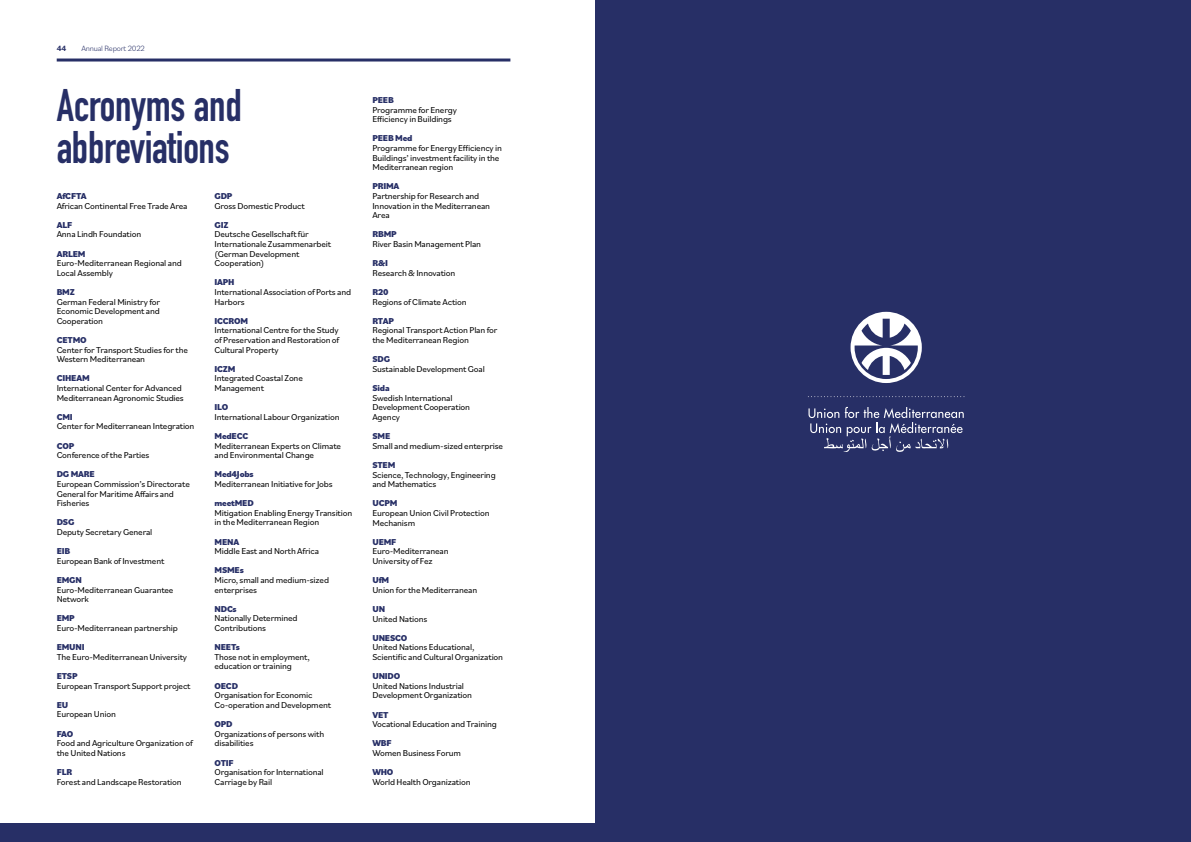
<style>
.page{position:relative;width:1191px;height:842px;background:#fff}
.page>*{position:absolute;margin:0;border:0;box-sizing:border-box;transform-origin:0 0}
.t1{font:700 45px/42px "DIN Condensed";letter-spacing:-.01em;color:#272f66;scale:.94 1}
.t2{font:9px/9.6px "Bilo";letter-spacing:-.02em;color:#000}
.t3{font:800 9px "Bilo";letter-spacing:-.02em;color:#272f66}
.t4{font:300 8px "Bilo";letter-spacing:-.03em;color:#272f66}
.t5{font:700 8px "Bilo";color:#272f66}
</style>
<div class="page">
<div style="left:0;top:823px;width:1191px;height:19px;background:#272f66"></div>
<hr style="left:57px;top:59px;width:453px;height:3px;background:#272f66">
<div style="left:595px;top:0;width:596px;height:842px;background:#272f66"></div>
<svg style="left:808px;top:396px;width:156px;height:1px"></svg>
<svg style="left:808px;top:407px;width:155px;height:45px"></svg>
<svg style="left:850px;top:312px;width:71px;height:71px"></svg>
<p class="t5" style="left:57px;top:43px;width:11px">44</p>
<p class="t4" style="left:82px;top:43px;width:65px">Annual Report 2022</p>
<h1 class="t1" style="left:57px;top:84px;width:198px">Acronyms and abbreviations</h1>
<p class="t3" style="left:57px;top:190px;width:31px">AfCFTA</p>
<p class="t2" style="left:57px;top:200px;width:132px">African Continental Free Trade Area</p>
<p class="t3" style="left:57px;top:219px;width:17px">ALF</p>
<p class="t2" style="left:57px;top:229px;width:86px">Anna Lindh Foundation</p>
<p class="t3" style="left:57px;top:247px;width:30px">ARLEM</p>
<p class="t2" style="left:57px;top:258px;width:127px">Euro-Mediterranean Regional and<br>Local Assembly</p>
<p class="t3" style="left:57px;top:286px;width:20px">BMZ</p>
<p class="t2" style="left:57px;top:296px;width:105px;text-align:justify">German Federal Ministry for Economic Development and Cooperation</p>
<p class="t3" style="left:57px;top:334px;width:31px">CETMO</p>
<p class="t2" style="left:57px;top:344px;width:133px">Center for Transport Studies for the<br>Western Mediterranean</p>
<p class="t3" style="left:57px;top:372px;width:34px">CIHEAM</p>
<p class="t2" style="left:57px;top:383px;width:129px">International Center for Advanced<br>Mediterranean Agronomic Studies</p>
<p class="t3" style="left:57px;top:411px;width:18px">CMI</p>
<p class="t2" style="left:57px;top:421px;width:139px">Center for Mediterranean Integration</p>
<p class="t3" style="left:57px;top:439px;width:19px">COP</p>
<p class="t2" style="left:57px;top:450px;width:94px">Conference of the Parties</p>
<p class="t3" style="left:57px;top:468px;width:40px">DG MARE</p>
<p class="t2" style="left:57px;top:479px;width:135px">European Commission’s Directorate<br>General for Maritime Affairs and<br>Fisheries</p>
<p class="t3" style="left:57px;top:516px;width:19px">DSG</p>
<p class="t2" style="left:57px;top:527px;width:97px">Deputy Secretary General</p>
<p class="t3" style="left:57px;top:545px;width:15px">EIB</p>
<p class="t2" style="left:57px;top:556px;width:109px">European Bank of Investment</p>
<p class="t3" style="left:57px;top:574px;width:27px">EMGN</p>
<p class="t2" style="left:57px;top:584px;width:118px">Euro-Mediterranean Guarantee<br>Network</p>
<p class="t3" style="left:57px;top:612px;width:20px">EMP</p>
<p class="t2" style="left:57px;top:623px;width:123px">Euro-Mediterranean partnership</p>
<p class="t3" style="left:57px;top:641px;width:29px">EMUNI</p>
<p class="t2" style="left:57px;top:652px;width:132px">The Euro-Mediterranean University</p>
<p class="t3" style="left:57px;top:670px;width:22px">ETSP</p>
<p class="t2" style="left:57px;top:680px;width:135px">European Transport Support project</p>
<p class="t3" style="left:57px;top:699px;width:13px">EU</p>
<p class="t2" style="left:57px;top:709px;width:61px">European Union</p>
<p class="t3" style="left:57px;top:727px;width:18px">FAO</p>
<p class="t2" style="left:57px;top:738px;width:137px">Food and Agriculture Organization of the United Nations</p>
<p class="t3" style="left:57px;top:766px;width:17px">FLR</p>
<p class="t2" style="left:57px;top:776px;width:126px">Forest and Landscape Restoration</p>
<p class="t3" style="left:214px;top:190px;width:19px">GDP</p>
<p class="t2" style="left:214px;top:200px;width:91px">Gross Domestic Product</p>
<p class="t3" style="left:214px;top:219px;width:15px">GIZ</p>
<p class="t2" style="left:214px;top:229px;width:118px">Deutsche Gesellschaft für<br>Internationale Zusammenarbeit (German Development<br>Cooperation)</p>
<p class="t3" style="left:214px;top:276px;width:22px">IAPH</p>
<p class="t2" style="left:214px;top:287px;width:138px">International Association of Ports and<br>Harbors</p>
<p class="t3" style="left:214px;top:315px;width:35px">ICCROM</p>
<p class="t2" style="left:214px;top:325px;width:126px;text-align:justify">International Centre for the Study of Preservation and Restoration of Cultural Property</p>
<p class="t3" style="left:214px;top:363px;width:22px">ICZM</p>
<p class="t2" style="left:214px;top:373px;width:90px">Integrated Coastal Zone<br>Management</p>
<p class="t3" style="left:214px;top:401px;width:15px">ILO</p>
<p class="t2" style="left:214px;top:412px;width:127px">International Labour Organization</p>
<p class="t3" style="left:214px;top:430px;width:35px">MedECC</p>
<p class="t2" style="left:214px;top:440px;width:128px">Mediterranean Experts on Climate and Environmental Change</p>
<p class="t3" style="left:214px;top:468px;width:41px">Med4Jobs</p>
<p class="t2" style="left:214px;top:479px;width:120px">Mediterranean Initiative for Jobs</p>
<p class="t3" style="left:214px;top:497px;width:41px">meetMED</p>
<p class="t2" style="left:214px;top:508px;width:139px">Mitigation Enabling Energy Transition in the Mediterranean Region</p>
<p class="t3" style="left:214px;top:535px;width:26px">MENA</p>
<p class="t2" style="left:214px;top:546px;width:106px">Middle East and North Africa</p>
<p class="t3" style="left:214px;top:564px;width:31px">MSMEs</p>
<p class="t2" style="left:214px;top:575px;width:116px">Micro, small and medium-sized enterprises</p>
<p class="t3" style="left:214px;top:603px;width:24px">NDCs</p>
<p class="t2" style="left:214px;top:613px;width:85px">Nationally Determined<br>Contributions</p>
<p class="t3" style="left:214px;top:641px;width:27px">NEETs</p>
<p class="t2" style="left:214px;top:652px;width:97px">Those not in employment, education or training</p>
<p class="t3" style="left:214px;top:679px;width:25px">OECD</p>
<p class="t2" style="left:214px;top:690px;width:118px">Organisation for Economic<br>Co-operation and Development</p>
<p class="t3" style="left:214px;top:718px;width:20px">OPD</p>
<p class="t2" style="left:214px;top:728px;width:111px">Organizations of persons with disabilities</p>
<p class="t3" style="left:214px;top:756px;width:21px">OTIF</p>
<p class="t2" style="left:214px;top:767px;width:111px">Organisation for International<br>Carriage by Rail</p>
<p class="t3" style="left:372px;top:94px;width:23px">PEEB</p>
<p class="t2" style="left:372px;top:104px;width:86px">Programme for Energy<br>Efficiency in Buildings</p>
<p class="t3" style="left:372px;top:132px;width:42px">PEEB Med</p>
<p class="t2" style="left:372px;top:143px;width:131px">Programme for Energy Efficiency in<br>Buildings’ investment facility in the<br>Mediterranean region</p>
<p class="t3" style="left:372px;top:180px;width:29px">PRIMA</p>
<p class="t2" style="left:372px;top:191px;width:119px">Partnership for Research and<br>Innovation in the Mediterranean<br>Area</p>
<p class="t3" style="left:372px;top:228px;width:26px">RBMP</p>
<p class="t2" style="left:372px;top:239px;width:110px">River Basin Management Plan</p>
<p class="t3" style="left:372px;top:257px;width:17px">R&amp;I</p>
<p class="t2" style="left:372px;top:268px;width:84px">Research &amp; Innovation</p>
<p class="t3" style="left:372px;top:286px;width:18px">R20</p>
<p class="t2" style="left:372px;top:296px;width:96px">Regions of Climate Action</p>
<p class="t3" style="left:372px;top:315px;width:23px">RTAP</p>
<p class="t2" style="left:372px;top:325px;width:127px">Regional Transport Action Plan for the Mediterranean Region</p>
<p class="t3" style="left:372px;top:353px;width:19px">SDG</p>
<p class="t2" style="left:372px;top:364px;width:114px">Sustainable Development Goal</p>
<p class="t3" style="left:372px;top:382px;width:19px">Sida</p>
<p class="t2" style="left:372px;top:392px;width:99px">Swedish International<br>Development Cooperation<br>Agency</p>
<p class="t3" style="left:372px;top:430px;width:19px">SME</p>
<p class="t2" style="left:372px;top:440px;width:132px">Small and medium-sized enterprise</p>
<p class="t3" style="left:372px;top:459px;width:25px">STEM</p>
<p class="t2" style="left:372px;top:469px;width:125px">Science, Technology, Engineering and Mathematics</p>
<p class="t3" style="left:372px;top:497px;width:27px">UCPM</p>
<p class="t2" style="left:372px;top:508px;width:119px">European Union Civil Protection<br>Mechanism</p>
<p class="t3" style="left:372px;top:535px;width:26px">UEMF</p>
<p class="t2" style="left:372px;top:546px;width:78px">Euro-Mediterranean<br>University of Fez</p>
<p class="t3" style="left:372px;top:574px;width:18px">UfM</p>
<p class="t2" style="left:372px;top:584px;width:106px">Union for the Mediterranean</p>
<p class="t3" style="left:372px;top:603px;width:14px">UN</p>
<p class="t2" style="left:372px;top:613px;width:57px">United Nations</p>
<p class="t3" style="left:372px;top:631px;width:36px">UNESCO</p>
<p class="t2" style="left:372px;top:642px;width:132px">United Nations Educational,<br>Scientific and Cultural Organization</p>
<p class="t3" style="left:372px;top:670px;width:29px">UNIDO</p>
<p class="t2" style="left:372px;top:680px;width:101px">United Nations Industrial<br>Development Organization</p>
<p class="t3" style="left:372px;top:708px;width:18px">VET</p>
<p class="t2" style="left:372px;top:719px;width:126px">Vocational Education and Training</p>
<p class="t3" style="left:372px;top:737px;width:21px">WBF</p>
<p class="t2" style="left:372px;top:748px;width:90px">Women Business Forum</p>
<p class="t3" style="left:372px;top:766px;width:23px">WHO</p>
<p class="t2" style="left:372px;top:777px;width:100px">World Health Organization</p>
</div>
